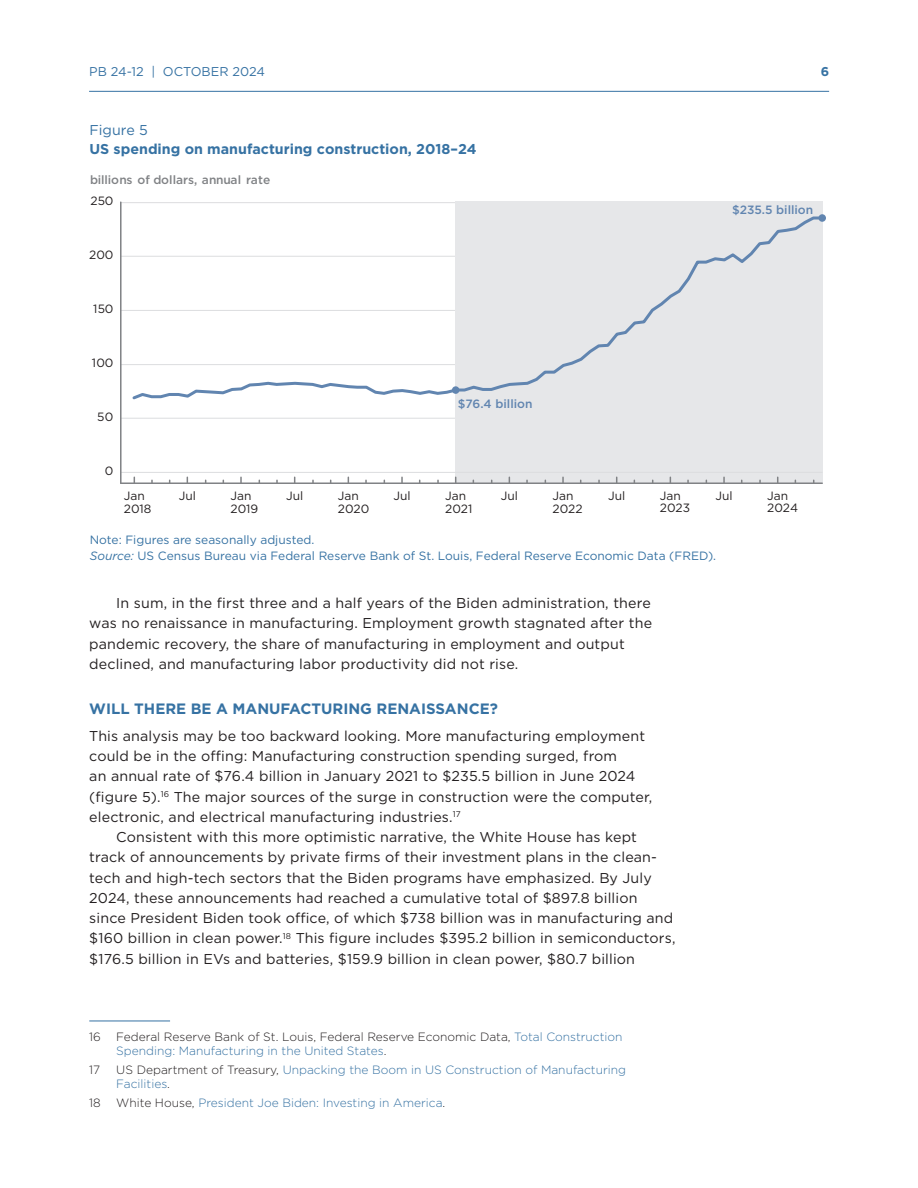
<style>
.page{position:relative;width:918px;height:1188px;background:#fff}
.page>*{position:absolute;margin:0;border:0;box-sizing:border-box;transform-origin:0 0}
.Heading_1{font:700 15px "Gotham";color:#3672a3}
.Body{font:14.25px/20.2px "Gotham";letter-spacing:.01em;color:#231f20}
.Body__First{font:14.25px/20.2px "Gotham";letter-spacing:.01em;color:#231f20}
.t1{font:700 14.25px/19.5px "Gotham";color:#3672a3}
.t2{font:12.75px "Gotham";color:#3672a3}
.t3{font:700 12.75px "Gotham";color:#3672a3}
.Footnote{font:300 12px/14.2px "Gotham";color:#3672a3}
.t4{font:12px/16.5px "Gotham";color:#3672a3}
.Footnote-2{font:300 12px/14.2px "Gotham";color:#231f20}
.t5{font:12px/12.8px "Gotham";color:#231f20}
.t6{font:500 12px "Gotham";letter-spacing:-.005em;color:#808285}
.t7{font:500 12px "Gotham";color:#6185b0}
.s1{font-weight:400}
.s2{font-style:italic}
.s3{color:#3672a3}
.s4{color:#231f20}
</style>
<div class="page">
<hr style="left:89px;top:91px;width:740px;height:1px;background:#3672a3">
<hr style="left:89px;top:1021px;width:81px;height:1px;background:#3672a3">
<hr style="left:121px;top:202px;width:701px;height:1px;background:#dcdddf">
<hr style="left:121px;top:256px;width:701px;height:1px;background:#dcdddf">
<hr style="left:121px;top:310px;width:701px;height:1px;background:#dcdddf">
<hr style="left:121px;top:364px;width:701px;height:1px;background:#dcdddf">
<hr style="left:121px;top:418px;width:701px;height:1px;background:#dcdddf">
<div style="left:456px;top:201px;width:367px;height:282px;background:#e6e7e9"></div>
<hr style="left:121px;top:472px;width:701px;height:1px;background:#dcdddf">
<hr style="left:120px;top:202px;width:2px;height:281px;background:#808285">
<svg style="left:132px;top:215px;width:694px;height:187px"></svg>
<hr style="left:121px;top:482px;width:701px;height:2px;background:#808285">
<div style="left:452px;top:386px;width:7px;height:8px;background:#6185b0;border-radius:50%"></div>
<div style="left:818px;top:214px;width:8px;height:8px;background:#6185b0;border-radius:50%"></div>
<p class="t2" style="left:89px;top:64px;width:177px">PB 24-12 | OCTOBER 2024</p>
<p class="t3" style="left:821px;top:63px;width:10px">6</p>
<p class="t1" style="left:89px;top:120px;width:389px"><span class="s1">Figure 5<br></span>US spending on manufacturing construction, 2018–24</p>
<p class="t6" style="left:90px;top:172px;width:182px">billions of dollars, annual rate</p>
<p class="t5" style="left:90px;top:194px;width:24px">250</p>
<p class="t5" style="left:89px;top:248px;width:26px">200</p>
<p class="t5" style="left:93px;top:302px;width:22px">150</p>
<p class="t5" style="left:92px;top:356px;width:23px">100</p>
<p class="t5" style="left:97px;top:410px;width:18px">50</p>
<p class="t5" style="left:105px;top:464px;width:10px">0</p>
<p class="t7" style="left:458px;top:396px;width:76px">$76.4 billion</p>
<p class="t7" style="left:732px;top:202px;width:83px">$235.5 billion</p>
<p class="t5" style="left:286px;top:489px;width:19px">Jul</p>
<p class="t5" style="left:393px;top:489px;width:19px">Jul</p>
<p class="t5" style="left:501px;top:489px;width:19px">Jul</p>
<p class="t5" style="left:608px;top:489px;width:19px">Jul</p>
<p class="t5" style="left:715px;top:489px;width:19px">Jul</p>
<p class="t5" style="left:124px;top:489px;width:29px">Jan<br>2018</p>
<p class="t5" style="left:179px;top:489px;width:19px">Jul</p>
<p class="t5" style="left:231px;top:489px;width:29px">Jan<br>2019</p>
<p class="t5" style="left:338px;top:489px;width:33px">Jan<br>2020</p>
<p class="t5" style="left:445px;top:489px;width:29px">Jan<br>2021</p>
<p class="t5" style="left:553px;top:489px;width:32px">Jan<br>2022</p>
<p class="t5" style="left:660px;top:489px;width:32px">Jan<br>2023</p>
<p class="t5" style="left:767px;top:489px;width:33px">Jan<br>2024</p>
<p class="t4" style="left:90px;top:531px;width:628px">Note: Figures are seasonally adjusted.<br><span class="s2">Source:</span> US Census Bureau via Federal Reserve Bank of St. Louis, Federal Reserve Economic Data (FRED).</p>
<p class="Body" style="left:89px;top:593px;width:564px;text-indent:27px">In sum, in the first three and a half years of the Biden administration, there was no renaissance in manufacturing. Employment growth stagnated after the pandemic recovery, the share of manufacturing in employment and output declined, and manufacturing labor productivity did not rise.</p>
<p class="Heading_1" style="left:89px;top:699px;width:410px">WILL THERE BE A MANUFACTURING RENAISSANCE?</p>
<p class="Body__First" style="left:89px;top:725px;width:564px">This analysis may be too backward looking. More manufacturing employment could be in the offing: Manufacturing construction spending surged, from<br>an annual rate of $76.4 billion in January 2021 to $235.5 billion in June 2024 (figure 5).<sup>16</sup> The major sources of the surge in construction were the computer, electronic, and electrical manufacturing industries.<sup>17</sup></p>
<p class="Body" style="left:89px;top:827px;width:588px;text-indent:27px">Consistent with this more optimistic narrative, the White House has kept track of announcements by private firms of their investment plans in the clean&shy;tech and high-tech sectors that the Biden programs have emphasized. By July 2024, these announcements had reached a cumulative total of $897.8 billion since President Biden took office, of which $738 billion was in manufacturing and $160 billion in clean power.<sup>18</sup> This figure includes $395.2 billion in semiconductors, $176.5 billion in EVs and batteries, $159.9 billion in clean power, $80.7 billion</p>
<p class="Footnote-2" style="left:89px;top:1030px;width:13px">16</p>
<p class="Footnote-2" style="left:116px;top:1030px;width:508px">Federal Reserve Bank of St. Louis, Federal Reserve Economic Data, <span class="s3">Total Construction<br>Spending: Manufacturing in the United States</span>.</p>
<p class="Footnote-2" style="left:89px;top:1063px;width:13px">17</p>
<p class="Footnote" style="left:116px;top:1063px;width:511px"><span class="s4">US Department of Treasury,</span> Unpacking the Boom in US Construction of Manufacturing<br>Facilities<span class="s4">.</span></p>
<p class="Footnote-2" style="left:89px;top:1096px;width:13px">18</p>
<p class="Footnote" style="left:116px;top:1096px;width:331px"><span class="s4">White House,</span> President Joe Biden: Investing in America<span class="s4">.</span></p>
</div>
